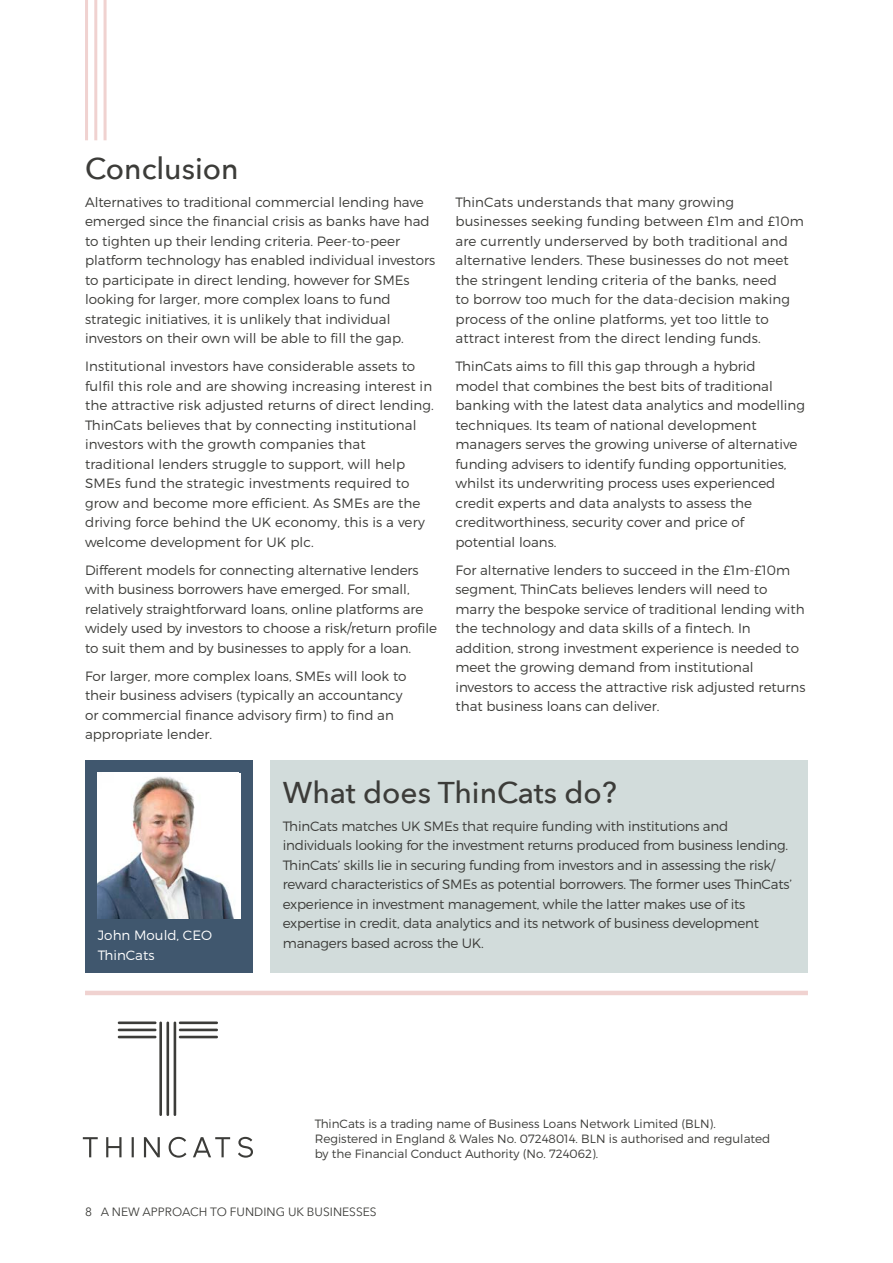
<style>
.page{position:relative;width:893px;height:1263px;background:#fff}
.page>*{position:absolute;margin:0;border:0;box-sizing:border-box;transform-origin:0 0}
.t1{font:500 30px "Avenir Next";color:#3c3c39}
.t2{font:300 13.5px/19.5px "Montserrat";color:#3c3c39}
.t3{font:300 13.5px/19.5px "Montserrat";color:#fff}
.t4{font:300 12px/15px "Montserrat";color:#3c3c39}
.t5{font:12px "Avenir Next";color:#3c3c39}
</style>
<div class="page">
<hr style="left:159px;top:1021px;width:3px;height:95px;background:#3c3c39">
<hr style="left:166px;top:1021px;width:3px;height:95px;background:#3c3c39">
<hr style="left:174px;top:1021px;width:2px;height:95px;background:#3c3c39">
<hr style="left:179px;top:1036px;width:39px;height:2px;background:#3c3c39">
<hr style="left:179px;top:1028px;width:39px;height:3px;background:#3c3c39">
<hr style="left:179px;top:1021px;width:39px;height:3px;background:#3c3c39">
<hr style="left:118px;top:1036px;width:38px;height:2px;background:#3c3c39">
<hr style="left:118px;top:1028px;width:38px;height:3px;background:#3c3c39">
<hr style="left:118px;top:1021px;width:38px;height:3px;background:#3c3c39">
<svg style="left:83px;top:1137px;width:170px;height:21px"></svg>
<div style="left:85px;top:760px;width:168px;height:212px;background:#40576e"></div>
<div style="left:270px;top:760px;width:538px;height:212px;background:#d2dcdb"></div>
<hr style="left:85px;top:991px;width:723px;height:4px;background:#f0d2d0">
<img style="left:98px;top:773px;width:140px;height:146px">
<hr style="left:85px;top:0;width:3px;height:140px;background:#f0d2d0">
<hr style="left:94px;top:0;width:3px;height:140px;background:#f0d2d0">
<hr style="left:104px;top:0;width:3px;height:140px;background:#f0d2d0">
<h1 class="t1" style="left:85px;top:143px;width:155px">Conclusion</h1>
<p class="t2" style="left:85px;top:192px;width:352px">Alternatives to traditional commercial lending have emerged since the financial crisis as banks have had to tighten up their lending criteria. Peer-to-peer platform technology has enabled individual investors to participate in direct lending, however for SMEs looking for larger, more complex loans to fund strategic initiatives, it is unlikely that individual investors on their own will be able to fill the gap.</p>
<p class="t2" style="left:85px;top:357px;width:350px">Institutional investors have considerable assets to fulfil this role and are showing increasing interest in the attractive risk adjusted returns of direct lending.<br>ThinCats believes that by connecting institutional investors with the growth companies that traditional lenders struggle to support, will help SMEs fund the strategic investments required to grow and become more efficient. As SMEs are the driving force behind the UK economy, this is a very welcome development for UK plc.</p>
<p class="t2" style="left:85px;top:560px;width:354px">Different models for connecting alternative lenders with business borrowers have emerged. For small, relatively straightforward loans, online platforms are widely used by investors to choose a risk/return profile to suit them and by businesses to apply for a loan.</p>
<p class="t2" style="left:85px;top:666px;width:323px">For larger, more complex loans, SMEs will look to their business advisers (typically an accountancy or commercial finance advisory firm) to find an appropriate lender.</p>
<p class="t2" style="left:455px;top:192px;width:350px">ThinCats understands that many growing businesses seeking funding between £1m and £10m are currently underserved by both traditional and alternative lenders. These businesses do not meet the stringent lending criteria of the banks, need<br>to borrow too much for the data-decision making process of the online platforms, yet too little to attract interest from the direct lending funds.</p>
<p class="t2" style="left:455px;top:356px;width:351px">ThinCats aims to fill this gap through a hybrid<br>model that combines the best bits of traditional banking with the latest data analytics and modelling techniques. Its team of national development managers serves the growing universe of alternative funding advisers to identify funding opportunities, whilst its underwriting process uses experienced credit experts and data analysts to assess the creditworthiness, security cover and price of potential loans.</p>
<p class="t2" style="left:455px;top:560px;width:352px">For alternative lenders to succeed in the £1m-£10m segment, ThinCats believes lenders will need to marry the bespoke service of traditional lending with the technology and data skills of a fintech. In addition, strong investment experience is needed to meet the growing demand from institutional investors to access the attractive risk adjusted returns that business loans can deliver.</p>
<p class="t3" style="left:98px;top:925px;width:116px">John Mould, CEO<br>ThinCats</p>
<h1 class="t1" style="left:283px;top:767px;width:336px">What does ThinCats do?</h1>
<p class="t2" style="left:283px;top:816px;width:511px">ThinCats matches UK SMEs that require funding with institutions and individuals looking for the investment returns produced from business lending.<br>ThinCats’ skills lie in securing funding from investors and in assessing the risk/ reward characteristics of SMEs as potential borrowers. The former uses ThinCats’ experience in investment management, while the latter makes use of its expertise in credit, data analytics and its network of business development managers based across the UK.</p>
<p class="t4" style="left:315px;top:1116px;width:457px">ThinCats is a trading name of Business Loans Network Limited (BLN).<br>Registered in England &amp; Wales No. 07248014. BLN is authorised and regulated by the Financial Conduct Authority (No. 724062).</p>
<p class="t5" style="left:85px;top:1201px;width:293px">8 A NEW APPROACH TO FUNDING UK BUSINESSES</p>
</div>
